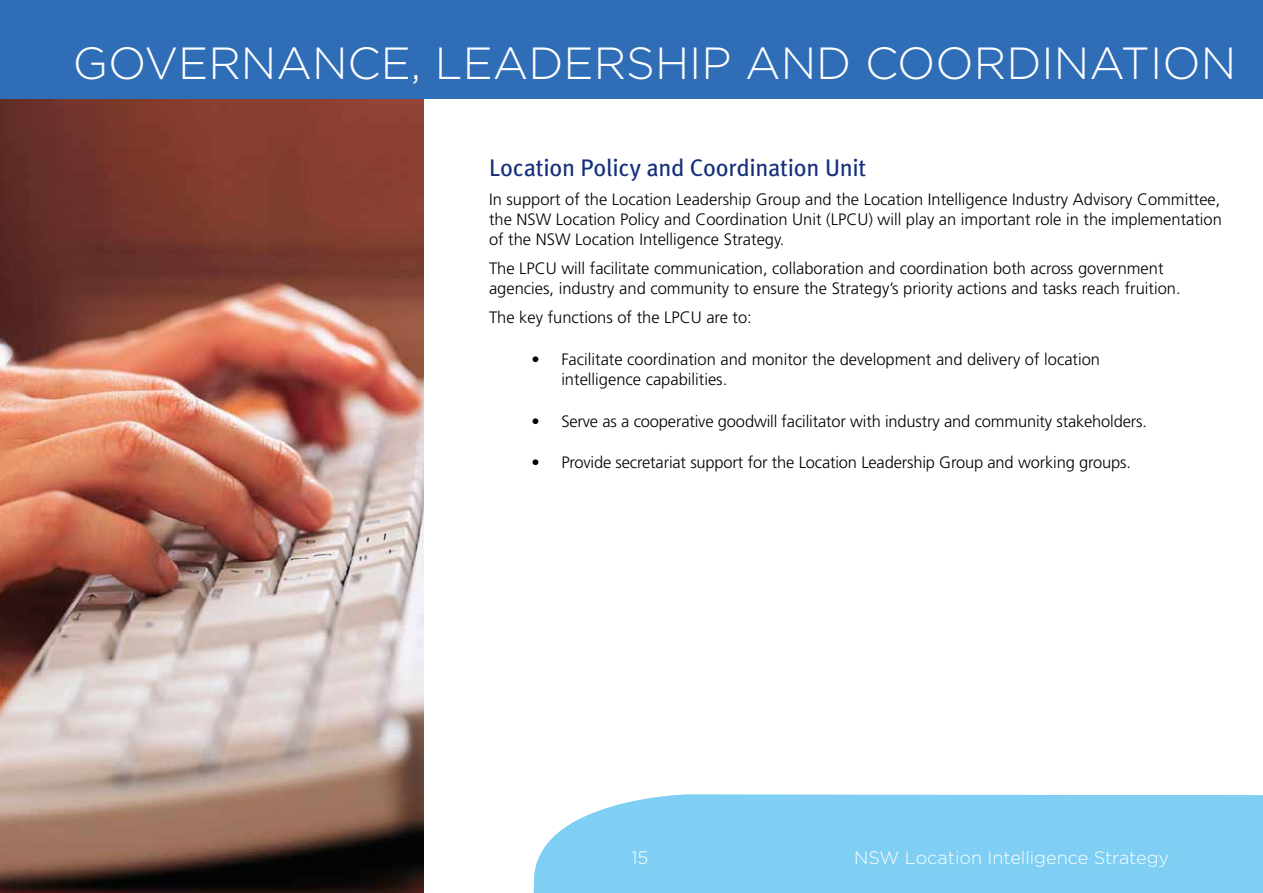
<style>
.page{position:relative;width:1263px;height:893px;background:#fff}
.page>*{position:absolute;margin:0;border:0;box-sizing:border-box;transform-origin:0 0}
.t1{font:300 45px "Gotham";color:#fff}
.t2{font:24px "Meta";letter-spacing:-.01em;color:#152f7b}
.t3{font:300 18px "Gotham";color:#fff}
.t4{font:300 16.5px/20.2px "Frutiger";color:#000}
</style>
<div class="page">
<div style="left:533px;top:795px;width:730px;height:98px;background:#7ecff3"></div>
<img style="left:0;top:98px;width:424px;height:795px">
<div style="left:0;top:0;width:1263px;height:98px;background:#2f6eb6"></div>
<h1 class="t1" style="left:73px;top:34px;width:1155px">GOVERNANCE, LEADERSHI P AN D COORDINATI ON</h1>
<h2 class="t2" style="left:489px;top:154px;width:379px">Location Policy and Coordination Unit</h2>
<p class="t4" style="left:489px;top:189px;width:734px;text-align:justify">In support of the Location Leadership Group and the Location Intelligence Industry Advisory Committee, the NSW Location Policy and Coordination Unit (LPCU) will play an important role in the implementation of the NSW Location Intelligence Strategy.</p>
<p class="t4" style="left:489px;top:258px;width:693px">The LPCU will facilitate communication, collaboration and coordination both across government agencies, industry and community to ensure the Strategy’s priority actions and tasks reach fruition.</p>
<p class="t4" style="left:489px;top:307px;width:264px">The key functions of the LPCU are to:</p>
<p class="t4" style="left:561px;top:349px;width:540px;text-indent:-30px">• Facilitate coordination and monitor the development and delivery of location intelligence capabilities.</p>
<p class="t4" style="left:531px;top:411px;width:617px">• Serve as a cooperative goodwill facilitator with industry and community stakeholders.</p>
<p class="t4" style="left:531px;top:452px;width:601px">• Provide secretariat support for the Location Leadership Group and working groups.</p>
<p class="t3" style="left:631px;top:846px;width:18px">15</p>
<p class="t3" style="left:854px;top:846px;width:316px">NSW LOCATION INTELLIGENCE STRATEGY</p>
</div>
